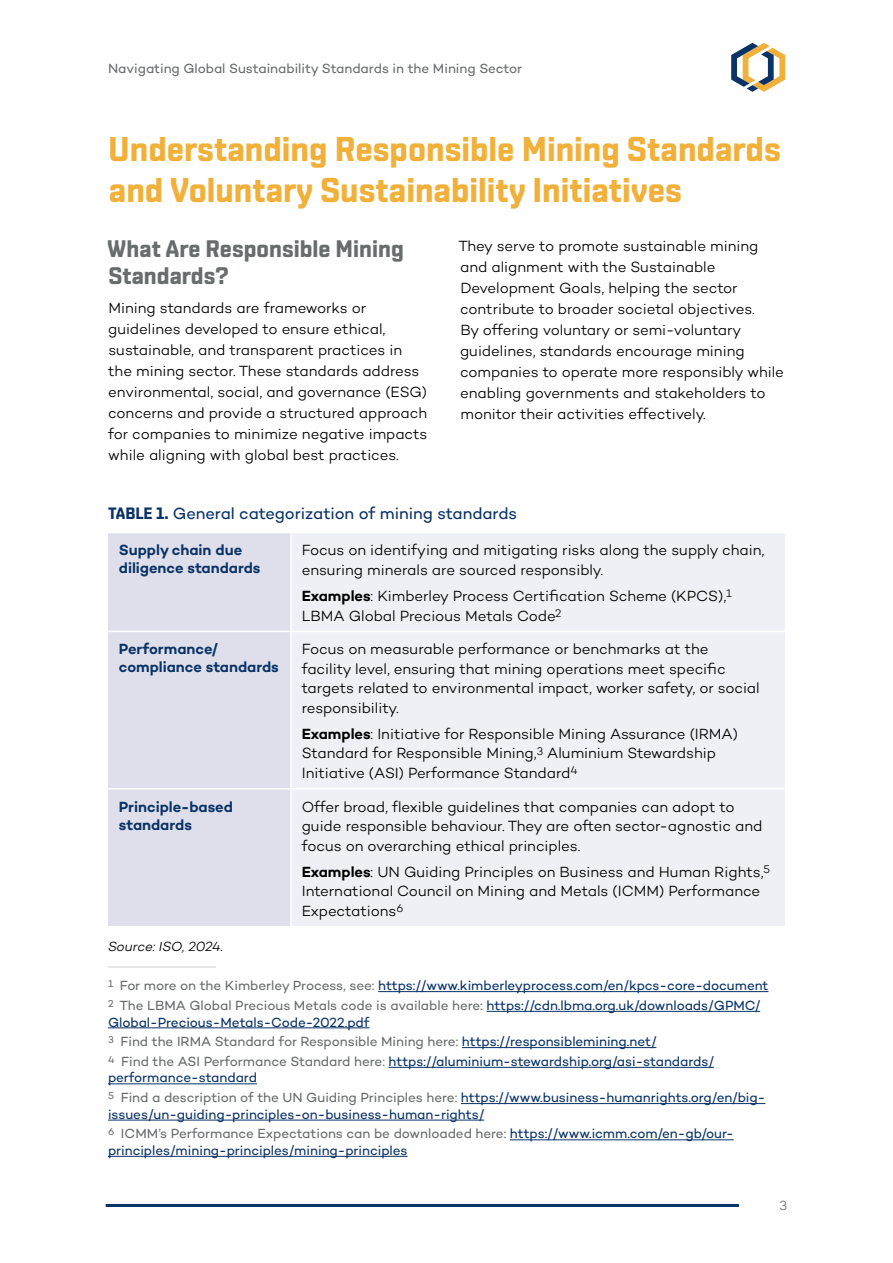
<style>
.page{position:relative;width:893px;height:1263px;background:#fff}
.page>*{position:absolute;margin:0;border:0;box-sizing:border-box;transform-origin:0 0}
.t1{font:700 34.5px/41.4px "Shentox";color:#f1b039}
.t2{font:700 24px/27px "Shentox";color:#696c6d}
.t3{font:16.5px "Campton";letter-spacing:-.005em;color:#093266}
.t4{font:300 15px/21px "Campton";letter-spacing:-.005em;color:#000}
.t5{font:600 15px/18px "Campton";letter-spacing:-.005em;color:#093266}
.t6{font:13.5px/19.8px "Campton";letter-spacing:-.005em;color:#093266}
.t7{font:13.5px "Campton";color:#696c6d}
.t8{font:italic 300 13.5px "Campton";letter-spacing:-.015em;color:#000}
.t9{font:300 13.5px "Campton";color:#696c6d}
.s1{font-family:"Shentox";font-weight:700}
.s2{font-weight:600}
.s3{color:#696c6d}
</style>
<div class="page">
<svg style="left:731px;top:43px;width:54px;height:49px"></svg>
<hr style="left:106px;top:1204px;width:633px;height:3px;background:#093266">
<div style="left:108px;top:533px;width:182px;height:393px;background:#dedfea"></div>
<div style="left:292px;top:533px;width:493px;height:393px;background:#eff0f5"></div>
<hr style="left:108px;top:631px;width:183px;height:1px;background:#fff">
<hr style="left:291px;top:631px;width:494px;height:1px;background:#fff">
<hr style="left:108px;top:788px;width:183px;height:1px;background:#fff">
<hr style="left:291px;top:788px;width:494px;height:1px;background:#fff">
<hr style="left:108px;top:967px;width:108px;height:1px;background:#cfd1d0">
<hr style="left:378px;top:991px;width:390px;height:1px;background:#093266">
<hr style="left:486px;top:1011px;width:274px;height:1px;background:#093266">
<hr style="left:108px;top:1027px;width:262px;height:1px;background:#093266">
<hr style="left:462px;top:1047px;width:194px;height:1px;background:#093266">
<hr style="left:389px;top:1067px;width:325px;height:1px;background:#093266">
<hr style="left:108px;top:1083px;width:149px;height:1px;background:#093266">
<hr style="left:461px;top:1103px;width:304px;height:1px;background:#093266">
<hr style="left:108px;top:1120px;width:376px;height:1px;background:#093266">
<hr style="left:510px;top:1139px;width:224px;height:1px;background:#093266">
<hr style="left:108px;top:1156px;width:300px;height:1px;background:#093266">
<p class="t7" style="left:108px;top:60px;width:416px">Navigating Global Sustainability Standards in the Mining Sector</p>
<h1 class="t1" style="left:108px;top:128px;width:674px">Understanding Responsible Mining Standards and Voluntary Sustainability Initiatives</h1>
<h2 class="t2" style="left:107px;top:235px;width:298px">What Are Responsible Mining<br>Standards?</h2>
<p class="t4" style="left:108px;top:297px;width:321px">Mining standards are frameworks or guidelines developed to ensure ethical, sustainable, and transparent practices in the mining sector. These standards address environmental, social, and governance (ESG) concerns and provide a structured approach for companies to minimize negative impacts while aligning with global best practices.</p>
<p class="t4" style="left:458px;top:235px;width:327px">They serve to promote sustainable mining and alignment with the Sustainable Development Goals, helping the sector contribute to broader societal objectives.<br>By offering voluntary or semi-voluntary guidelines, standards encourage mining companies to operate more responsibly while enabling governments and stakeholders to monitor their activities effectively.</p>
<p class="t3" style="left:108px;top:503px;width:411px"><span class="s1">TABLE 1.</span> General categorization of mining standards</p>
<p class="t5" style="left:119px;top:541px;width:143px">Supply chain due diligence standards</p>
<p class="t4" style="left:302px;top:540px;width:464px;line-height:19.5px">Focus on identifying and mitigating risks along the supply chain, ensuring minerals are sourced responsibly.</p>
<p class="t4" style="left:302px;top:586px;width:432px;line-height:19.5px"><span class="s2">Examples</span>: Kimberley Process Certification Scheme (KPCS),<sup>1<br></sup>LBMA Global Precious Metals Code<sup>2</sup></p>
<p class="t5" style="left:119px;top:640px;width:162px">Performance/ compliance standards</p>
<p class="t4" style="left:302px;top:639px;width:459px;line-height:19.5px">Focus on measurable performance or benchmarks at the facility level, ensuring that mining operations meet specific targets related to environmental impact, worker safety, or social responsibility.</p>
<p class="t4" style="left:302px;top:724px;width:438px;line-height:19.5px"><span class="s2">Examples</span>: Initiative for Responsible Mining Assurance (IRMA)<br>Standard for Responsible Mining,<sup>3</sup> Aluminium Stewardship<br>Initiative (ASI) Performance Standard<sup>4</sup></p>
<p class="t5" style="left:119px;top:797px;width:116px">Principle-based standards</p>
<p class="t4" style="left:302px;top:796px;width:462px;line-height:19.5px">Offer broad, flexible guidelines that companies can adopt to guide responsible behaviour. They are often sector-agnostic and focus on overarching ethical principles.</p>
<p class="t4" style="left:302px;top:862px;width:470px;line-height:19.5px"><span class="s2">Examples</span>: UN Guiding Principles on Business and Human Rights,<sup>5<br></sup>International Council on Mining and Metals (ICMM) Performance<br>Expectations<sup>6</sup></p>
<p class="t8" style="left:108px;top:938px;width:117px">Source: ISO, 2024.</p>
<p class="t6" style="left:108px;top:975px;width:662px"><sup>1</sup> <span class="s3">For more on the Kimberley Process, see:</span> https://www.kimberleyprocess.com/en/kpcs-core-document<br><sup>2</sup> <span class="s3">The LBMA Global Precious Metals code is available here:</span> https://cdn.lbma.org.uk/downloads/GPMC/</p>
<p class="t6" style="left:108px;top:1012px;width:607px">Global-Precious-Metals-Code-2022.pdf<br><sup>3</sup> <span class="s3">Find the IRMA Standard for Responsible Mining here:</span> https://responsiblemining.net/<br><sup>4</sup> <span class="s3">Find the ASI Performance Standard here:</span> https://aluminium-stewardship.org/asi-standards/</p>
<p class="t6" style="left:108px;top:1068px;width:659px">performance-standard<br><sup>5</sup> <span class="s3">Find a description of the UN Guiding Principles here:</span> https://www.business-humanrights.org/en/big-</p>
<p class="t6" style="left:108px;top:1104px;width:627px">issues/un-guiding-principles-on-business-human-rights/<br><sup>6</sup> <span class="s3">ICMM’s Performance Expectations can be downloaded here:</span> https://www.icmm.com/en-gb/our-</p>
<p class="t6" style="left:108px;top:1140px;width:301px">principles/mining-principles/mining-principles</p>
<p class="t9" style="left:780px;top:1197px;width:9px">3</p>
</div>
